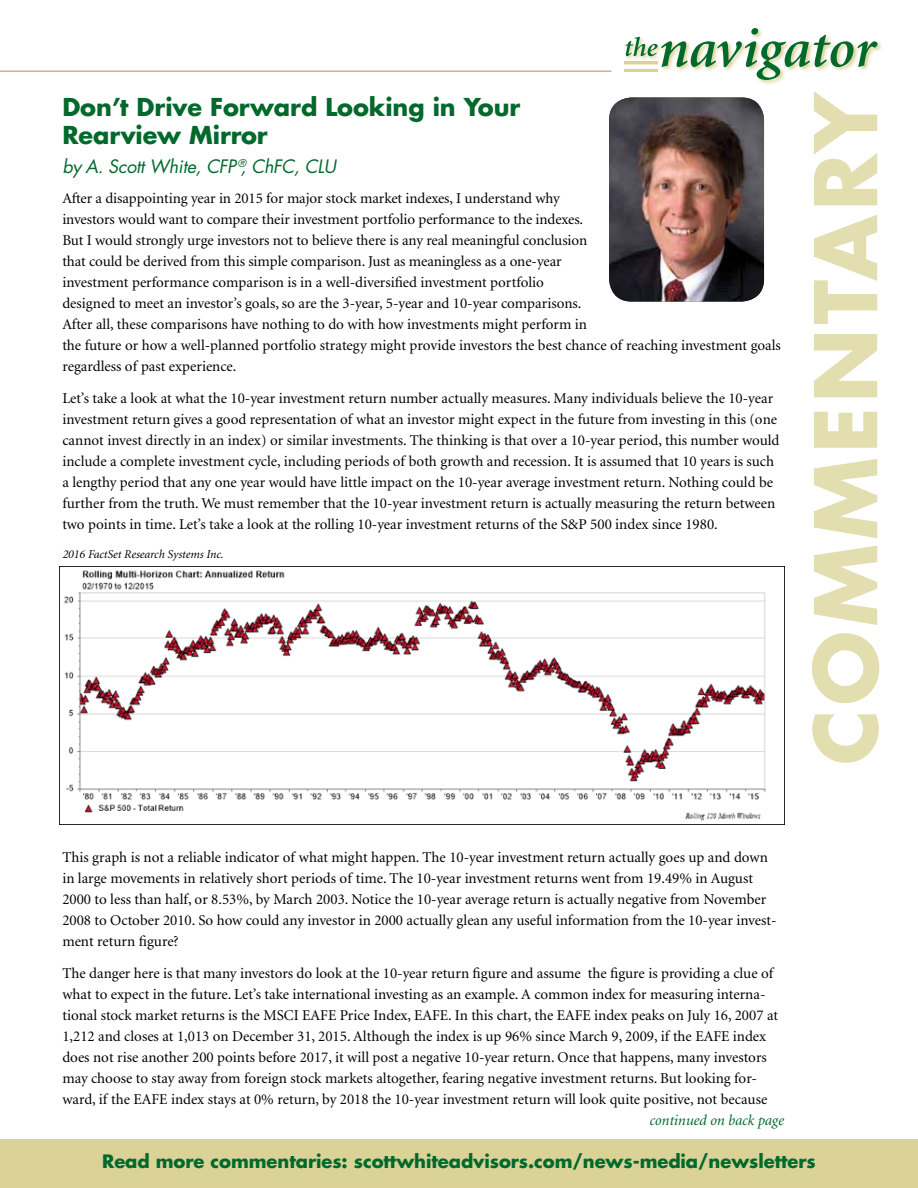
<style>
.page{position:relative;width:918px;height:1188px;background:#fff}
.page>*{position:absolute;margin:0;border:0;box-sizing:border-box;transform-origin:0 0}
.t1{font:700 84px "Futura";letter-spacing:.05em;color:#e3deb0}
.t2{font:700 24px/28.8px "Futura";letter-spacing:-.005em;color:#00692b}
.t3{font:700 18px "Futura";letter-spacing:-.005em;color:#00692b}
.t4{font:italic 18px "Futura";letter-spacing:-.015em;color:#00692b}
.t5{font:15px/21px "Minion";color:#000}
.t6{font:italic 15px "Minion";letter-spacing:-.005em;color:#00692b}
.t7{font:italic 12px "Minion";color:#000}
</style>
<div class="page">
<div style="left:0;top:1139px;width:918px;height:49px;background:#dad296"></div>
<hr style="left:0;top:70px;width:611px;height:2px;background:#cbb677">
<svg style="left:758px;top:42px;width:124px;height:42px"></svg>
<svg style="left:625px;top:28px;width:253px;height:52px"></svg>
<div style="left:624px;top:61px;width:34px;height:11px;background:#dad296"></div>
<div style="left:621px;top:64px;width:38px;height:5px;background:#fff"></div>
<img style="left:609px;top:98px;width:155px;height:204px">
<img style="left:59px;top:567px;width:726px;height:258px">
<h2 class="t2" style="left:62px;top:92px;width:460px">Don’t Drive Forward Looking in Your<br>Rearview Mirror</h2>
<p class="t4" style="left:62px;top:154px;width:275px">by A. Scott White, CFP <sup>®</sup>, ChFC, CLU</p>
<p class="t5" style="left:62px;top:188px;width:720px">After a disappointing year in 2015 for major stock market indexes, I understand why<br>investors would want to compare their investment portfolio performance to the indexes.<br>But I would strongly urge investors not to believe there is any real meaningful conclusion<br>that could be derived from this simple comparison. Just as meaningless as a one-year<br>investment performance comparison is in a well-diversified investment portfolio<br>designed to meet an investor’s goals, so are the 3-year, 5-year and 10-year comparisons.<br>After all, these comparisons have nothing to do with how investments might perform in<br>the future or how a well-planned portfolio strategy might provide investors the best chance of reaching investment goals regardless of past experience.</p>
<p class="t5" style="left:62px;top:388px;width:719px">Let’s take a look at what the 10-year investment return number actually measures. Many individuals believe the 10-year investment return gives a good representation of what an investor might expect in the future from investing in this (one cannot invest directly in an index) or similar investments. The thinking is that over a 10-year period, this number would include a complete investment cycle, including periods of both growth and recession. It is assumed that 10 years is such a lengthy period that any one year would have little impact on the 10-year average investment return. Nothing could be further from the truth. We must remember that the 10-year investment return is actually measuring the return between two points in time. Let’s take a look at the rolling 10-year investment returns of the S&amp;P 500 index since 1980.</p>
<p class="t7" style="left:62px;top:548px;width:162px">2016 FactSet Research Systems Inc.</p>
<h1 class="t1" style="left:787px;top:765px;width:670px;rotate:-90deg">Commentary</h1>
<p class="t5" style="left:62px;top:848px;width:716px">This graph is not a reliable indicator of what might happen. The 10-year investment return actually goes up and down in large movements in relatively short periods of time. The 10-year investment returns went from 19.49% in August 2000 to less than half, or 8.53%, by March 2003. Notice the 10-year average return is actually negative from November 2008 to October 2010. So how could any investor in 2000 actually glean any useful information from the 10-year invest&shy;ment return figure?</p>
<p class="t5" style="left:62px;top:963px;width:717px">The danger here is that many investors do look at the 10-year return figure and assume the figure is providing a clue of what to expect in the future. Let’s take international investing as an example. A common index for measuring interna&shy;tional stock market returns is the MSCI EAFE Price Index, EAFE. In this chart, the EAFE index peaks on July 16, 2007 at 1,212 and closes at 1,013 on December 31, 2015. Although the index is up 96% since March 9, 2009, if the EAFE index does not rise another 200 points before 2017, it will post a negative 10-year return. Once that happens, many investors may choose to stay away from foreign stock markets altogether, fearing negative investment returns. But looking for&shy;ward, if the EAFE index stays at 0% return, by 2018 the 10-year investment return will look quite positive, not because</p>
<p class="t6" style="left:649px;top:1113px;width:136px">continued on back page</p>
<p class="t3" style="left:102px;top:1148px;width:715px">Read more commentaries: scottwhiteadvisors.com/news-media/newsletters</p>
</div>
